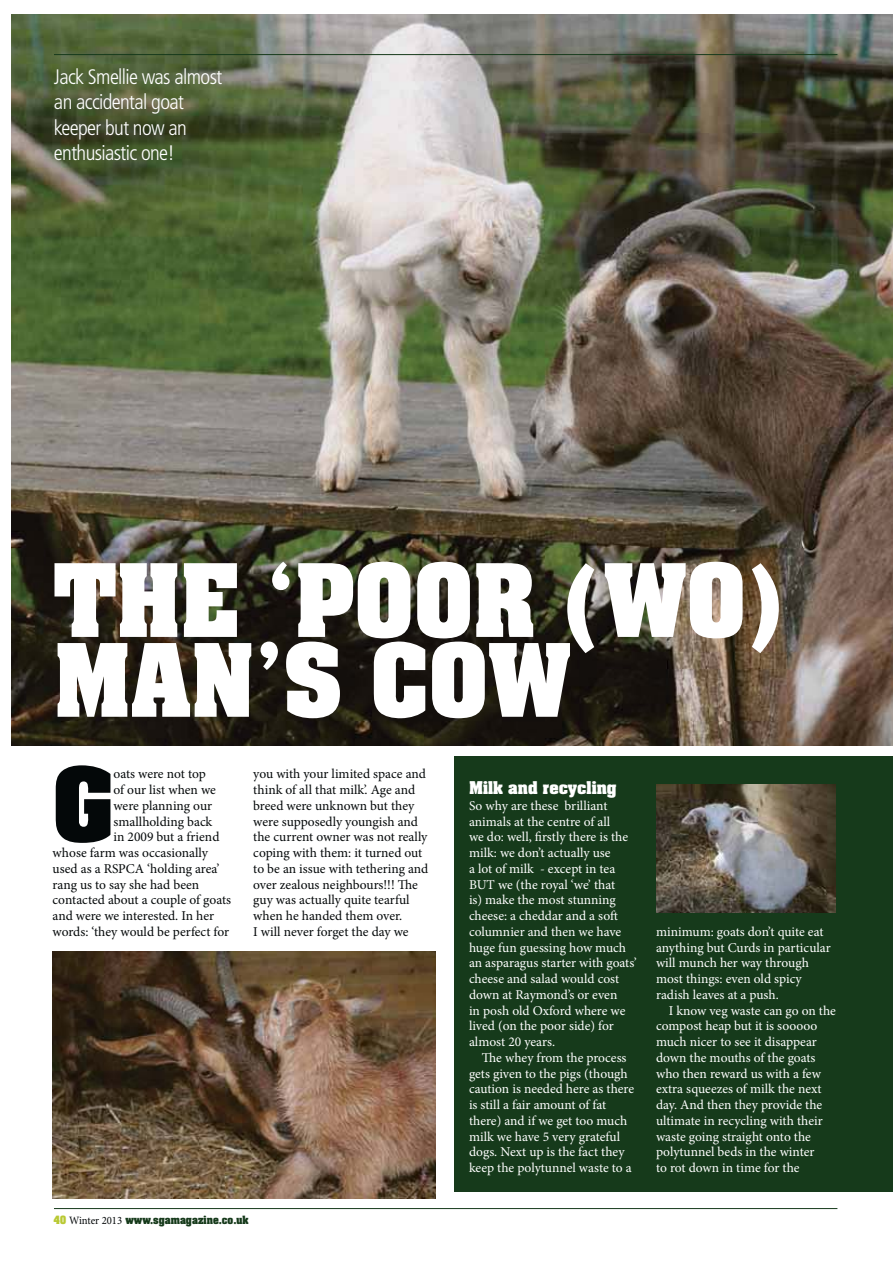
<style>
.page{position:relative;width:893px;height:1263px;background:#fff}
.page>*{position:absolute;margin:0;border:0;box-sizing:border-box;transform-origin:0 0}
.t1{font:700 87px "Aachen";color:#040809}
.t2{font:700 86.1px/79.8px "Aachen";color:#fff;scale:.96 1}
.t3{font:300 condensed 21px/25.5px "Frutiger LT Std";letter-spacing:-.03em;color:#fff}
.t4{font:700 15px "Aachen";color:#fff}
.t5{font:13.5px/15.8px "Minion Pro";color:#fff}
.t6{font:13.5px/15.8px "Minion Pro";color:#040809}
.t7{font:700 9.75px "Aachen";color:#163a1b;scale:.95 1}
.s1{color:#b9c933}
.s2{font-family:"Minion Pro";font-weight:400;font-size:11.25px;color:#040809}
</style>
<div class="page">
<hr style="left:54px;top:1208px;width:783px;height:1px;background:#163a1b">
<img style="left:11px;top:14px;width:882px;height:732px">
<hr style="left:54px;top:54px;width:783px;height:1px;background:#163a1b">
<div style="left:454px;top:757px;width:439px;height:435px;background:#163a1b"></div>
<img style="left:53px;top:952px;width:383px;height:246px">
<img style="left:656px;top:784px;width:179px;height:129px">
<h3 class="t3" style="left:54px;top:65px;width:170px">Jack Smellie was almost an accidental goat keeper but now an enthusiastic one!</h3>
<h2 class="t2" style="left:54px;top:570px;width:764px">THE ‘POOR (WO)<br>MAN’S COW</h2>
<h1 class="t1" style="left:53px;top:767px;width:62px">G</h1>
<p class="t6" style="left:113px;top:767px;width:94px">oats were not top</p>
<p class="t6" style="left:113px;top:783px;width:104px">of our list when we</p>
<p class="t6" style="left:113px;top:799px;width:100px">were planning our</p>
<p class="t6" style="left:113px;top:815px;width:100px">smallholding back</p>
<p class="t6" style="left:113px;top:830px;width:107px">in 2009 but a friend</p>
<p class="t6" style="left:53px;top:846px;width:157px">whose farm was occasionally</p>
<p class="t6" style="left:53px;top:862px;width:168px">used as a RSPCA ‘holding area’</p>
<p class="t6" style="left:53px;top:878px;width:148px">rang us to say she had been</p>
<p class="t6" style="left:53px;top:893px;width:180px">contacted about a couple of goats</p>
<p class="t6" style="left:53px;top:909px;width:163px">and were we interested. In her</p>
<p class="t6" style="left:53px;top:925px;width:178px">words: ‘they would be perfect for</p>
<p class="t6" style="left:253px;top:767px;width:177px">you with your limited space and think of all that milk’. Age and breed were unknown but they were supposedly youngish and the current owner was not really coping with them: it turned out to be an issue with tethering and over zealous neighbours!!! The guy was actually quite tearful when he handed them over.<br>I will never forget the day we</p>
<p class="t7" style="left:54px;top:1216px;width:206px"><span class="s1">40</span> <span class="s2">Winter 2013</span> www.sgamagazine.co.uk</p>
<p class="t4" style="left:469px;top:781px;width:149px">Milk and recycling</p>
<p class="t5" style="left:469px;top:799px;width:169px">So why are these brilliant animals at the centre of all<br>we do: well, firstly there is the milk: we don’t actually use<br>a lot of milk - except in tea<br>BUT we (the royal ‘we’ that<br>is) make the most stunning cheese: a cheddar and a soft columnier and then we have huge fun guessing how much an asparagus starter with goats’ cheese and salad would cost down at Raymond’s or even<br>in posh old Oxford where we lived (on the poor side) for almost 20 years.</p>
<p class="t5" style="left:469px;top:1051px;width:167px;text-indent:13px">The whey from the process gets given to the pigs (though caution is needed here as there is still a fair amount of fat there) and if we get too much milk we have 5 very grateful dogs. Next up is the fact they keep the polytunnel waste to a</p>
<p class="t5" style="left:656px;top:925px;width:176px">minimum: goats don’t quite eat anything but Curds in particular will munch her way through most things: even old spicy radish leaves at a push.</p>
<p class="t5" style="left:656px;top:1004px;width:181px;text-indent:13px">I know veg waste can go on the compost heap but it is sooooo much nicer to see it disappear down the mouths of the goats who then reward us with a few extra squeezes of milk the next day. And then they provide the ultimate in recycling with their waste going straight onto the polytunnel beds in the winter<br>to rot down in time for the</p>
</div>
